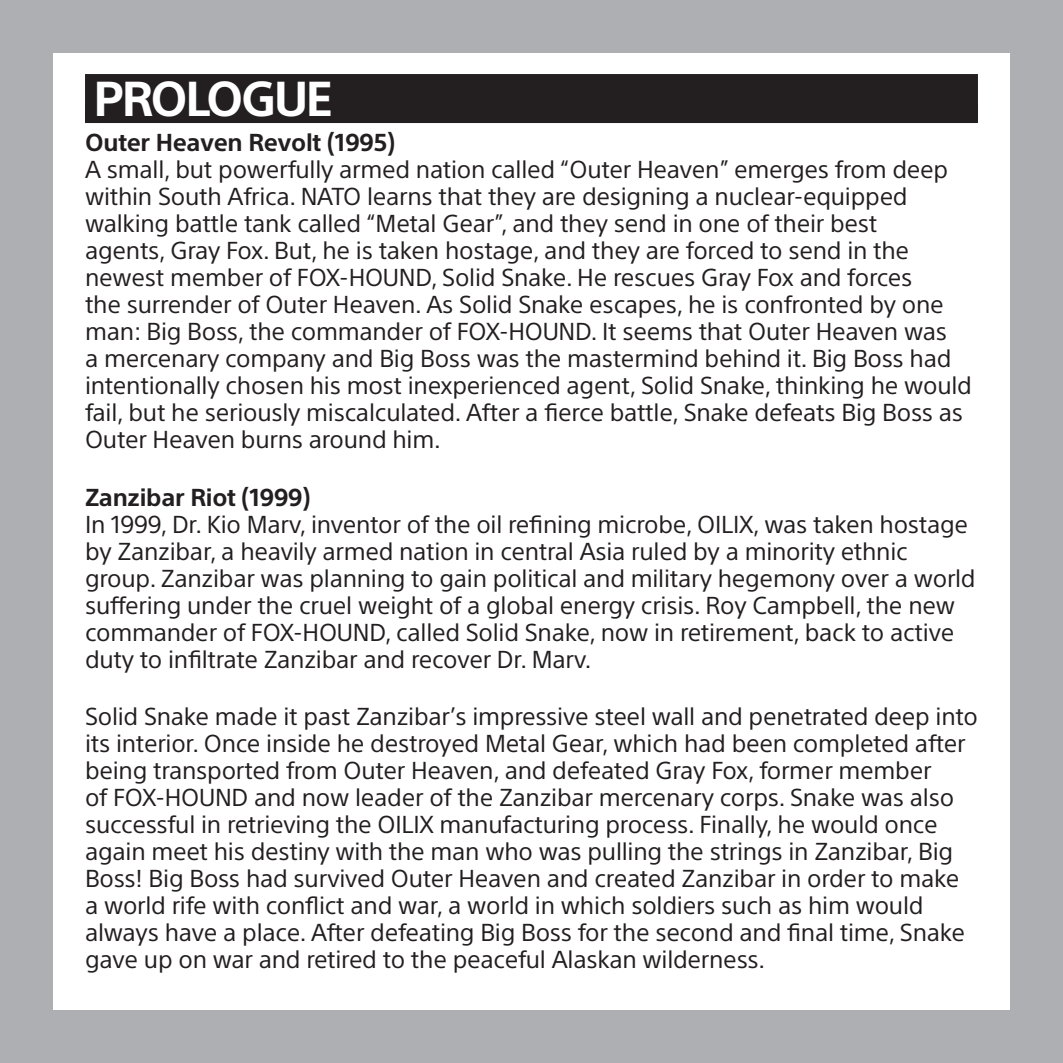
<style>
.page{position:relative;width:1063px;height:1063px;background:#aeafb3}
.page>*{position:absolute;margin:0;border:0;box-sizing:border-box;transform-origin:0 0}
.NEW_TITLE_HEADER_RUL{font:700 48px "SST Pro";letter-spacing:-.05em;color:#fff}
.BODY_COPY{font:24px/27px "SST Pro";letter-spacing:-.01em;color:#231f20}
.BOLD{font:700 24px "SST Pro";letter-spacing:-.01em;color:#231f20}
</style>
<div class="page">
<div style="left:53px;top:53px;width:957px;height:957px;background:#fff"></div>
<div style="left:85px;top:74px;width:893px;height:48px;background:#231f20"></div>
<div style="left:85px;top:105px;width:893px;height:18px;background:#231f20"></div>
<p class="NEW_TITLE_HEADER_RUL" style="left:94px;top:70px;width:240px">PROLOGUE</p>
<p class="BOLD" style="left:85px;top:128px;width:312px">Outer Heaven Revolt (1995)</p>
<p class="BODY_COPY" style="left:85px;top:156px;width:888px">A small, but powerfully armed nation called “Outer Heaven” emerges from deep within South Africa. NATO learns that they are designing a nuclear-equipped walking battle tank called “Metal Gear”, and they send in one of their best<br>agents, Gray Fox. But, he is taken hostage, and they are forced to send in the newest member of FOX-HOUND, Solid Snake. He rescues Gray Fox and forces<br>the surrender of Outer Heaven. As Solid Snake escapes, he is confronted by one man: Big Boss, the commander of FOX-HOUND. It seems that Outer Heaven was<br>a mercenary company and Big Boss was the mastermind behind it. Big Boss had intentionally chosen his most inexperienced agent, Solid Snake, thinking he would fail, but he seriously miscalculated. After a fierce battle, Snake defeats Big Boss as Outer Heaven burns around him.</p>
<p class="BOLD" style="left:85px;top:484px;width:227px">Zanzibar Riot (1999)</p>
<p class="BODY_COPY" style="left:85px;top:511px;width:892px">In 1999, Dr. Kio Marv, inventor of the oil refining microbe, OILIX, was taken hostage by Zanzibar, a heavily armed nation in central Asia ruled by a minority ethnic group. Zanzibar was planning to gain political and military hegemony over a world suffering under the cruel weight of a global energy crisis. Roy Campbell, the new commander of FOX-HOUND, called Solid Snake, now in retirement, back to active duty to infiltrate Zanzibar and recover Dr. Marv.</p>
<p class="BODY_COPY" style="left:85px;top:703px;width:894px">Solid Snake made it past Zanzibar’s impressive steel wall and penetrated deep into its interior. Once inside he destroyed Metal Gear, which had been completed after being transported from Outer Heaven, and defeated Gray Fox, former member<br>of FOX-HOUND and now leader of the Zanzibar mercenary corps. Snake was also successful in retrieving the OILIX manufacturing process. Finally, he would once again meet his destiny with the man who was pulling the strings in Zanzibar, Big Boss! Big Boss had survived Outer Heaven and created Zanzibar in order to make a world rife with conflict and war, a world in which soldiers such as him would always have a place. After defeating Big Boss for the second and final time, Snake gave up on war and retired to the peaceful Alaskan wilderness.</p>
</div>
